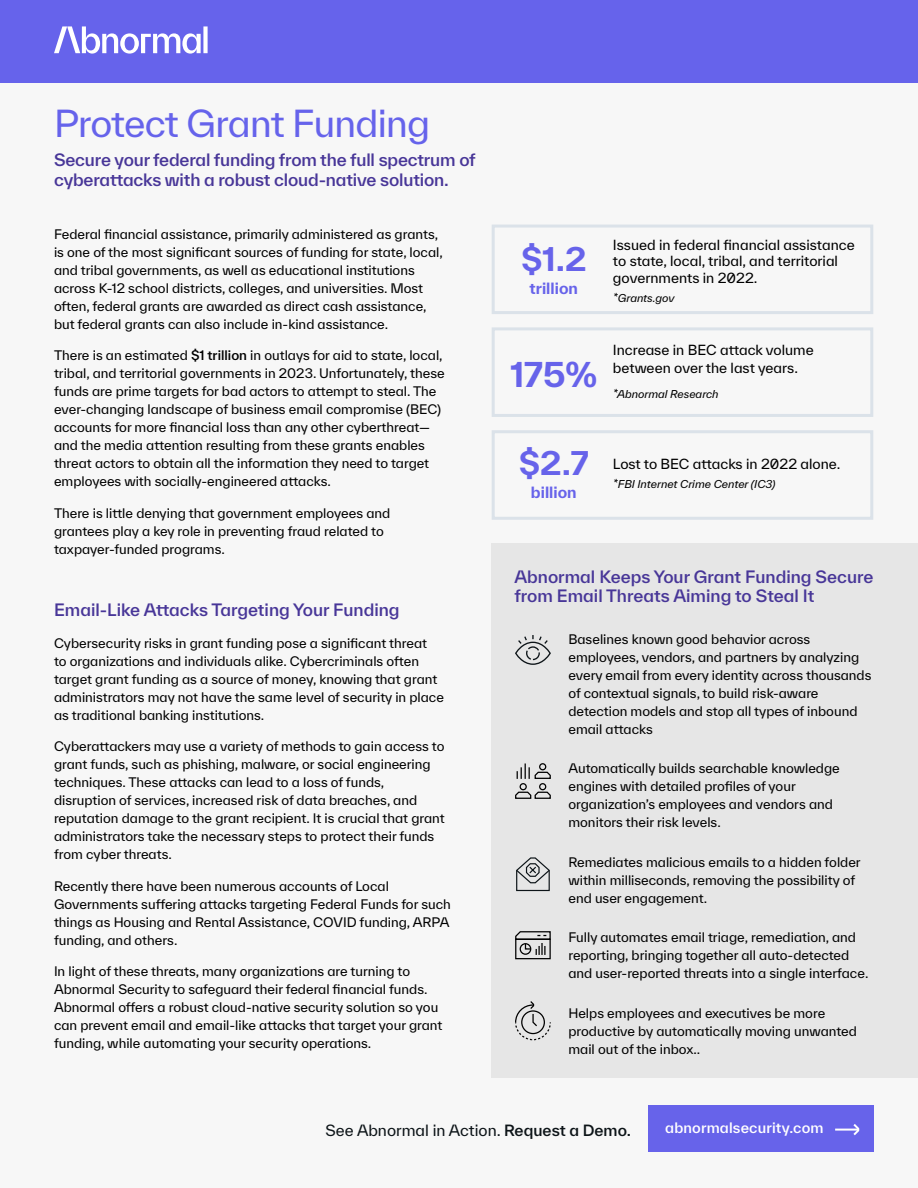
<style>
.page{position:relative;width:918px;height:1188px;background:#f7f7f7}
.page>*{position:absolute;margin:0;border:0;box-sizing:border-box;transform-origin:0 0}
.t1{font:36px "TWK Everett";letter-spacing:-.025em;color:#6663eb}
.t2{font:700 33px "TWK Everett";color:#6763ea}
.t3{font:700 31.5px "TWK Everett";color:#6763ea}
.t4{font:500 16.5px/19.5px "TWK Everett";letter-spacing:-.01em;color:#483698}
.t5{font:15px "TWK Everett";color:#0d1418}
.t6{font:700 15px "TWK Everett";color:#6763ea}
.t7{font:500 13.95px "TWK Everett";letter-spacing:.01em;color:#fff}
.t8{font:13.5px/16.2px "TWK Everett";color:#000}
.t9{font:12.75px/18px "TWK Everett";color:#000}
.t10{font:italic 10.5px "TWK Everett";color:#000}
.s1{font-weight:500}
</style>
<div class="page">
<div style="left:0;top:0;width:918px;height:82px;background:#6663eb"></div>
<svg style="left:54px;top:26px;width:154px;height:28px"></svg>
<div style="left:492px;top:543px;width:426px;height:535px;background:#e6e6e6"></div>
<div style="left:492px;top:225px;width:381px;height:89px;background:#f7f7f7;border:3px solid #dbe2e9"></div>
<div style="left:492px;top:430px;width:381px;height:90px;background:#f7f7f7;border:3px solid #dbe2e9"></div>
<div style="left:492px;top:327px;width:381px;height:90px;background:#f7f7f7;border:3px solid #dbe2e9"></div>
<div style="left:648px;top:1105px;width:225px;height:46px;background:#6763ea"></div>
<hr style="left:835px;top:1129px;width:24px;height:2px;background:#fff">
<svg style="left:851px;top:1124px;width:8px;height:11px"></svg>
<div style="left:515px;top:642px;width:36px;height:23px;border:1px solid #0d1418;border-radius:50%"></div>
<svg style="left:517px;top:635px;width:32px;height:26px"></svg>
<svg style="left:517px;top:763px;width:34px;height:16px"></svg>
<svg style="left:515px;top:791px;width:36px;height:8px"></svg>
<div style="left:539px;top:763px;width:7px;height:7px;border:1px solid #000;border-radius:50%"></div>
<div style="left:520px;top:783px;width:7px;height:7px;border:1px solid #000;border-radius:50%"></div>
<div style="left:539px;top:783px;width:7px;height:7px;border:1px solid #000;border-radius:50%"></div>
<svg style="left:516px;top:857px;width:34px;height:35px"></svg>
<div style="left:515px;top:939px;width:36px;height:20px;border:1px solid #000"></div>
<svg style="left:515px;top:931px;width:36px;height:24px"></svg>
<svg style="left:515px;top:1001px;width:36px;height:40px"></svg>
<h1 class="t1" style="left:54px;top:99px;width:378px">Protect Grant Funding</h1>
<p class="t4" style="left:54px;top:150px;width:423px">Secure your federal funding from the full spectrum of cyberattacks with a robust cloud-native solution.</p>
<p class="t9" style="left:54px;top:225px;width:390px">Federal financial assistance, primarily administered as grants, is one of the most significant sources of funding for state, local, and tribal governments, as well as educational institutions across K-12 school districts, colleges, and universities. Most often, federal grants are awarded as direct cash assistance, but federal grants can also include in-kind assistance.</p>
<p class="t9" style="left:54px;top:346px;width:392px">There is an estimated <span class="s1">$1 trillion</span> in outlays for aid to state, local, tribal, and territorial governments in 2023. Unfortunately, these funds are prime targets for bad actors to attempt to steal. The ever-changing landscape of business email compromise (BEC) accounts for more financial loss than any other cyberthreat— and the media attention resulting from these grants enables threat actors to obtain all the information they need to target employees with socially-engineered attacks.</p>
<p class="t9" style="left:54px;top:504px;width:338px">There is little denying that government employees and grantees play a key role in preventing fraud related to taxpayer-funded programs.</p>
<p class="t4" style="left:54px;top:600px;width:347px">Email-Like Attacks Targeting Your Funding</p>
<p class="t9" style="left:54px;top:634px;width:392px">Cybersecurity risks in grant funding pose a significant threat<br>to organizations and individuals alike. Cybercriminals often target grant funding as a source of money, knowing that grant administrators may not have the same level of security in place as traditional banking institutions.</p>
<p class="t9" style="left:54px;top:737px;width:392px">Cyberattackers may use a variety of methods to gain access to grant funds, such as phishing, malware, or social engineering techniques. These attacks can lead to a loss of funds, disruption of services, increased risk of data breaches, and reputation damage to the grant recipient. It is crucial that grant administrators take the necessary steps to protect their funds from cyber threats.</p>
<p class="t9" style="left:54px;top:877px;width:398px">Recently there have been numerous accounts of Local Governments suffering attacks targeting Federal Funds for such things as Housing and Rental Assistance, COVID funding, ARPA funding, and others.</p>
<p class="t9" style="left:54px;top:962px;width:390px">In light of these threats, many organizations are turning to Abnormal Security to safeguard their federal financial funds.<br>Abnormal offers a robust cloud-native security solution so you can prevent email and email-like attacks that target your grant funding, while automating your security operations.</p>
<h3 class="t3" style="left:521px;top:237px;width:67px">$1.2</h3>
<p class="t6" style="left:530px;top:277px;width:50px">trillion</p>
<h2 class="t2" style="left:510px;top:351px;width:88px">175%</h2>
<p class="t8" style="left:613px;top:237px;width:243px">Issued in federal financial assistance to state, local, tribal, and territorial governments in 2022.</p>
<p class="t10" style="left:613px;top:291px;width:63px">*Grants.gov</p>
<p class="t8" style="left:613px;top:341px;width:202px;line-height:18px">Increase in BEC attack volume between over the last years.</p>
<p class="t10" style="left:613px;top:387px;width:107px">*Abnormal Research</p>
<h3 class="t3" style="left:519px;top:441px;width:72px">$2.7</h3>
<p class="t6" style="left:531px;top:481px;width:47px">billion</p>
<p class="t8" style="left:613px;top:455px;width:229px">Lost to BEC attacks in 2022 alone.</p>
<p class="t10" style="left:613px;top:477px;width:164px">*FBI Internet Crime Center (IC3)</p>
<p class="t4" style="left:514px;top:567px;width:361px">Abnormal Keeps Your Grant Funding Secure from Email Threats Aiming to Steal It</p>
<p class="t9" style="left:568px;top:630px;width:305px">Baselines known good behavior across employees, vendors, and partners by analyzing every email from every identity across thousands of contextual signals, to build risk-aware detection models and stop all types of inbound email attacks</p>
<p class="t9" style="left:568px;top:759px;width:273px">Automatically builds searchable knowledge engines with detailed profiles of your organization’s employees and vendors and monitors their risk levels.</p>
<p class="t9" style="left:568px;top:853px;width:294px">Remediates malicious emails to a hidden folder within milliseconds, removing the possibility of end user engagement.</p>
<p class="t9" style="left:568px;top:928px;width:302px">Fully automates email triage, remediation, and reporting, bringing together all auto-detected and user-reported threats into a single interface.</p>
<p class="t9" style="left:568px;top:1004px;width:290px">Helps employees and executives be more productive by automatically moving unwanted mail out of the inbox..</p>
<p class="t5" style="left:325px;top:1120px;width:307px">See Abnormal in Action. <span class="s1">Request a Demo.</span></p>
<p class="t7" style="left:665px;top:1118px;width:160px">abnormalsecurity.com</p>
</div>
